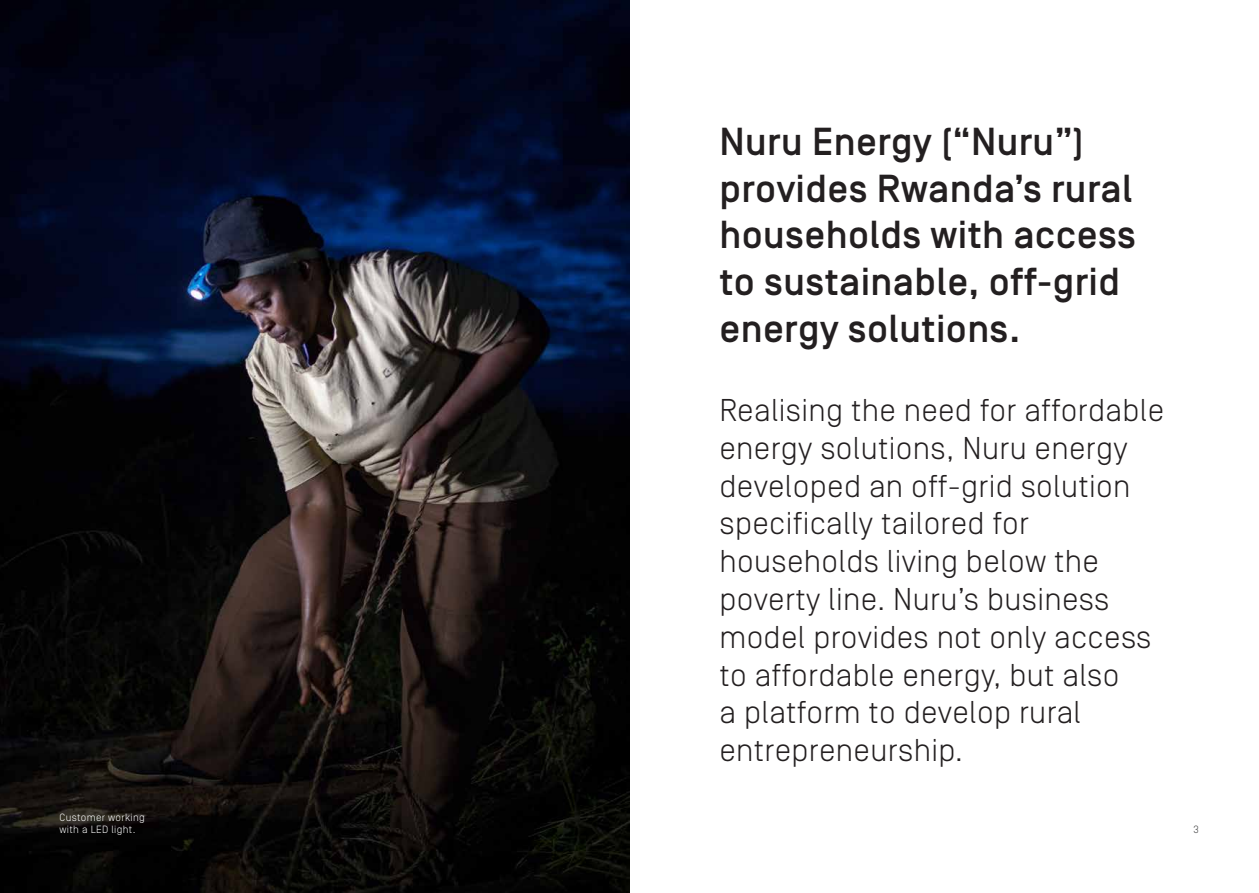
<style>
.page{position:relative;width:1259px;height:893px;background:#fff}
.page>*{position:absolute;margin:0;border:0;box-sizing:border-box;transform-origin:0 0}
.t1{font:500 39px/46.8px "Simplon Norm";letter-spacing:.01em;color:#231f20}
.t2{font:300 31.5px/37.8px "Simplon Norm";letter-spacing:.01em;color:#231f20}
.t3{font:300 10.5px/12px "Simplon Norm";letter-spacing:.03em;color:#fff}
.t4{font:300 10.5px "Simplon Norm";color:#3e3e3f}
</style>
<div class="page">
<img style="left:0;top:0;width:629px;height:893px">
<p class="t3" style="left:60px;top:812px;width:87px">Customer working with a LED light.</p>
<p class="t1" style="left:719px;top:120px;width:418px">Nuru Energy (“Nuru”) provides Rwanda’s rural households with access to sustainable, off-grid energy solutions.</p>
<p class="t2" style="left:719px;top:392px;width:446px">Realising the need for affordable energy solutions, Nuru energy developed an off-grid solution specifically tailored for households living below the poverty line. Nuru’s business model provides not only access to affordable energy, but also<br>a platform to develop rural entrepreneurship.</p>
<p class="t4" style="left:1193px;top:824px;width:7px">3</p>
</div>
